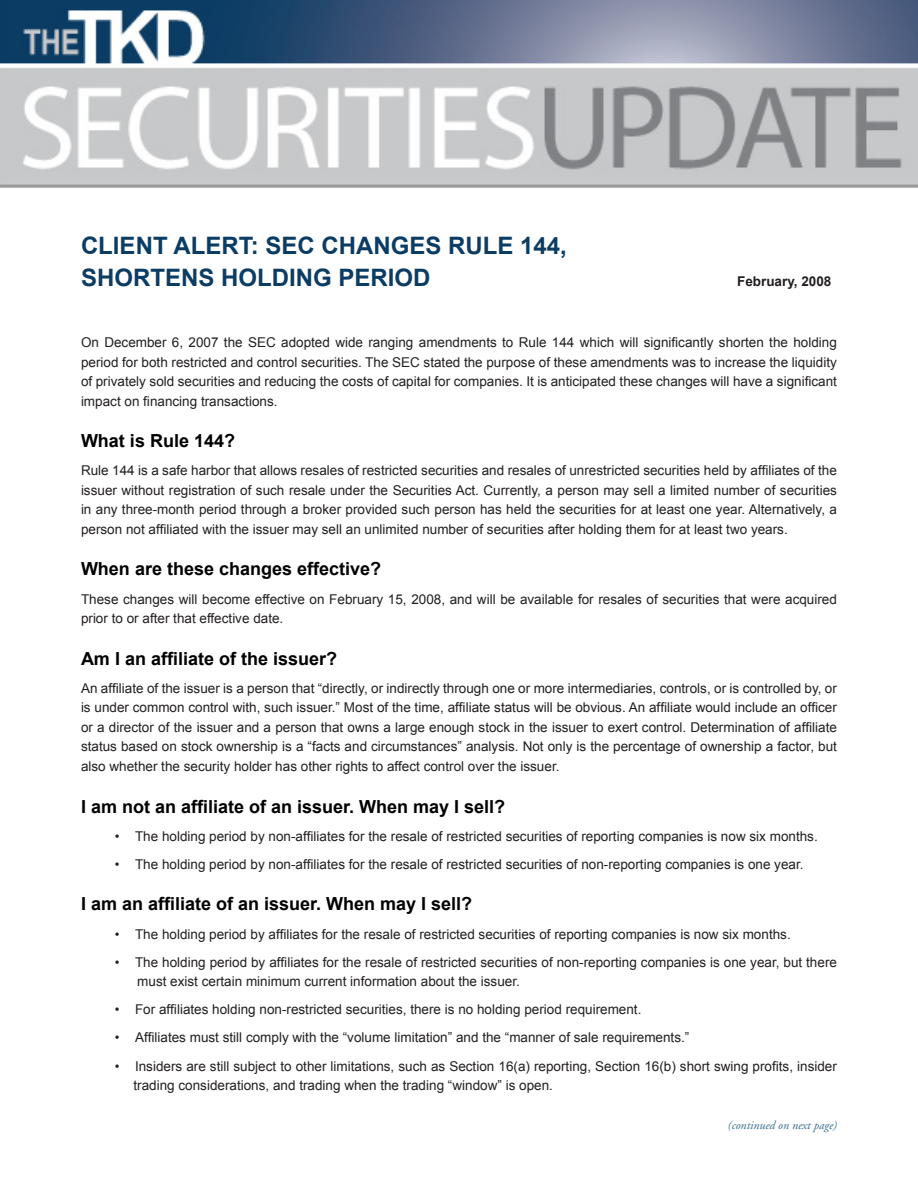
<style>
.page{position:relative;width:918px;height:1188px;background:#fff}
.page>*{position:absolute;margin:0;border:0;box-sizing:border-box;transform-origin:0 0}
.text{font:700 24px "Arial";color:#0b3c64}
.text-2{font:700 18px "Arial";color:#000}
.text-3{font:13.5px/19.5px "Arial";color:#231f20;text-align:justify}
.text-4{font:700 13.5px "Arial";color:#231f20}
.t1{font:italic 12px "Adobe Garamond";color:#386e8f}
</style>
<div class="page">
<img style="left:0;top:0;width:918px;height:188px">
<p class="text" style="left:81px;top:229px;width:487px">CLIENT ALERT: SEC CHANGES RULE 144,</p>
<p class="text" style="left:81px;top:262px;width:351px">SHORTENS HOLDING PERIOD</p>
<p class="text-4" style="left:737px;top:273px;width:96px">February, 2008</p>
<p class="text-3" style="left:81px;top:333px;width:757px">On December 6, 2007 the SEC adopted wide ranging amendments to Rule 144 which will significantly shorten the holding period for both restricted and control securities. The SEC stated the purpose of these amendments was to increase the liquidity of privately sold securities and reducing the costs of capital for companies. It is anticipated these changes will have a significant impact on financing transactions.</p>
<p class="text-2" style="left:81px;top:429px;width:156px">What is Rule 144?</p>
<p class="text-3" style="left:81px;top:461px;width:757px">Rule 144 is a safe harbor that allows resales of restricted securities and resales of unrestricted securities held by affiliates of the issuer without registration of such resale under the Securities Act. Currently, a person may sell a limited number of securities in any three-month period through a broker provided such person has held the securities for at least one year. Alternatively, a person not affiliated with the issuer may sell an unlimited number of securities after holding them for at least two years.</p>
<p class="text-2" style="left:81px;top:557px;width:302px">When are these changes effective?</p>
<p class="text-3" style="left:81px;top:589px;width:757px">These changes will become effective on February 15, 2008, and will be available for resales of securities that were acquired prior to or after that effective date.</p>
<p class="text-2" style="left:81px;top:647px;width:258px">Am I an affiliate of the issuer?</p>
<p class="text-3" style="left:81px;top:679px;width:757px">An affiliate of the issuer is a person that “directly, or indirectly through one or more intermediaries, controls, or is controlled by, or is under common control with, such issuer.” Most of the time, affiliate status will be obvious. An affiliate would include an officer or a director of the issuer and a person that owns a large enough stock in the issuer to exert control. Determination of affiliate status based on stock ownership is a “facts and circumstances” analysis. Not only is the percentage of ownership a factor, but also whether the security holder has other rights to affect control over the issuer.</p>
<p class="text-2" style="left:81px;top:794px;width:426px">I am not an affiliate of an issuer. When may I sell?</p>
<p class="text-3" style="left:115px;top:826px;width:705px">• The holding period by non-affiliates for the resale of restricted securities of reporting companies is now six months.</p>
<p class="text-3" style="left:115px;top:854px;width:690px">• The holding period by non-affiliates for the resale of restricted securities of non-reporting companies is one year.</p>
<p class="text-2" style="left:81px;top:892px;width:393px">I am an affiliate of an issuer. When may I sell?</p>
<p class="text-3" style="left:115px;top:924px;width:678px">• The holding period by affiliates for the resale of restricted securities of reporting companies is now six months.</p>
<p class="text-3" style="left:137px;top:952px;width:701px;text-indent:-23px">• The holding period by affiliates for the resale of restricted securities of non-reporting companies is one year, but there must exist certain minimum current information about the issuer.</p>
<p class="text-3" style="left:115px;top:1000px;width:528px">• For affiliates holding non-restricted securities, there is no holding period requirement.</p>
<p class="text-3" style="left:115px;top:1028px;width:576px">• Affiliates must still comply with the “volume limitation” and the “manner of sale requirements.”</p>
<p class="text-3" style="left:134px;top:1056px;width:705px;text-indent:-19px">• Insiders are still subject to other limitations, such as Section 16(a) reporting, Section 16(b) short swing profits, insider trading considerations, and trading when the trading “window” is open.</p>
<p class="t1" style="left:728px;top:1119px;width:111px">(continued on next page)</p>
</div>
